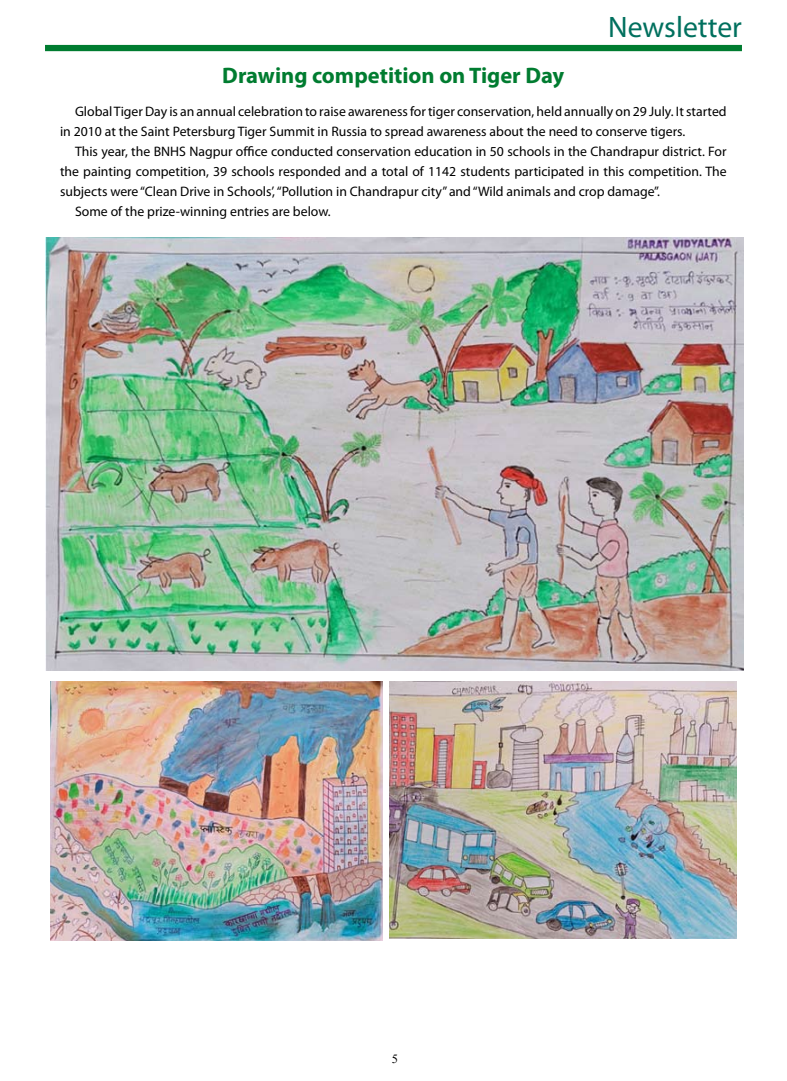
<style>
.page{position:relative;width:787px;height:1081px;background:#fff}
.page>*{position:absolute;margin:0;border:0;box-sizing:border-box;transform-origin:0 0}
.t1{font:29.75px "Myriad Pro";color:#00705e}
.t2{font:700 22.5px "Myriad Pro";color:#007c30}
.t3{font:13.75px/20px "Myriad Pro";color:#000}
.t4{font:12.5px "Times New Roman";color:#000}
</style>
<div class="page">
<div style="left:45px;top:45px;width:697px;height:6px;background:#007c30"></div>
<img style="left:45px;top:238px;width:698px;height:433px">
<img style="left:50px;top:682px;width:332px;height:258px">
<img style="left:390px;top:682px;width:346px;height:257px">
<h1 class="t1" style="left:608px;top:9px;width:135px">Newsletter</h1>
<h2 class="t2" style="left:222px;top:61px;width:343px">Drawing competition on Tiger Day</h2>
<p class="t3" style="left:60px;top:101px;width:668px;text-indent:15px">Global Tiger Day is an annual celebration to raise awareness for tiger conservation, held annually on 29 July. It started in 2010 at the Saint Petersburg Tiger Summit in Russia to spread awareness about the need to conserve tigers.</p>
<p class="t3" style="left:75px;top:141px;width:653px">This year, the BNHS Nagpur office conducted conservation education in 50 schools in the Chandrapur district. For</p>
<p class="t3" style="left:60px;top:161px;width:668px">the painting competition, 39 schools responded and a total of 1142 students participated in this competition. The</p>
<p class="t3" style="left:60px;top:181px;width:601px">subjects were “Clean Drive in Schools’, “Pollution in Chandrapur city” and “Wild animals and crop damage”.</p>
<p class="t3" style="left:75px;top:201px;width:257px">Some of the prize-winning entries are below.</p>
<p class="t4" style="left:392px;top:1050px;width:8px">5</p>
</div>
